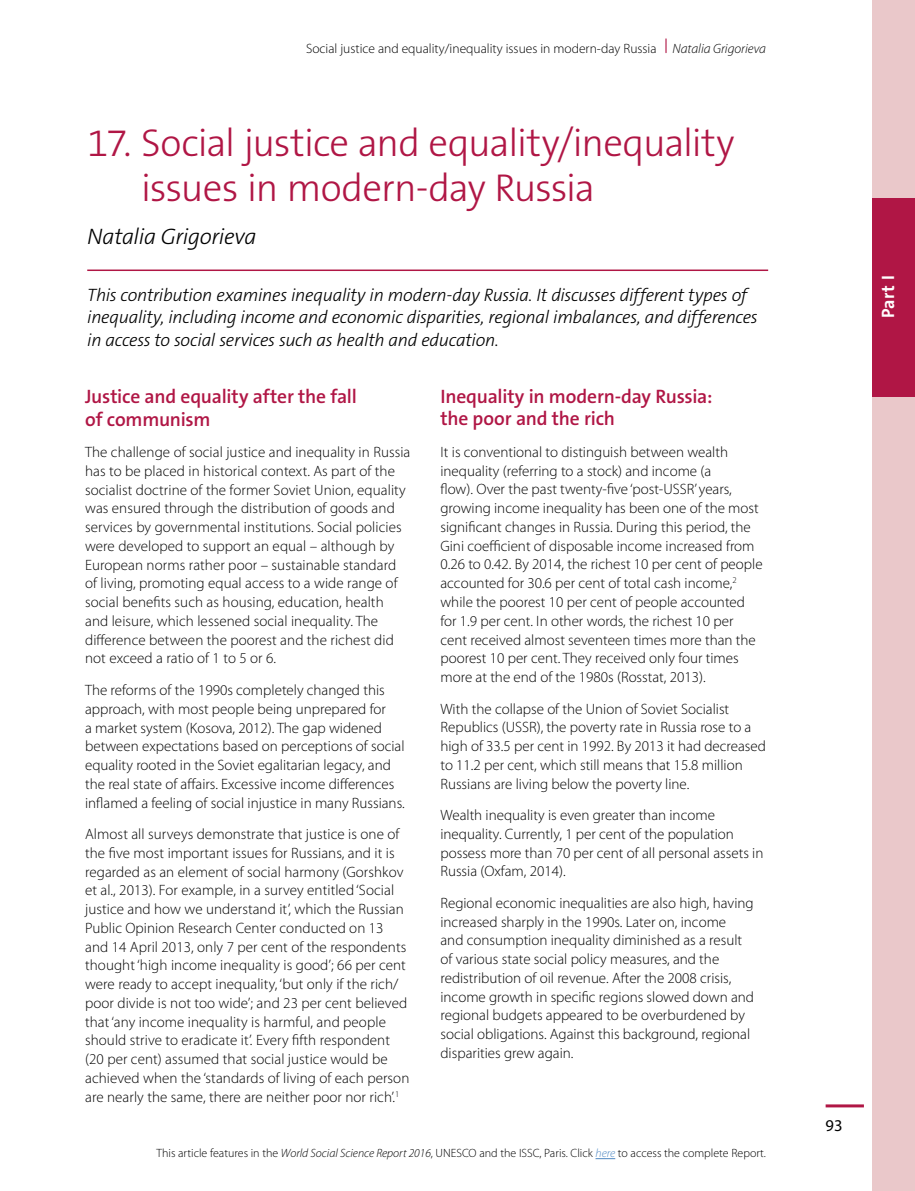
<style>
.page{position:relative;width:915px;height:1191px;background:#fff}
.page>*{position:absolute;margin:0;border:0;box-sizing:border-box;transform-origin:0 0}
.t1{font:300 39px/45px "The Sans B3";letter-spacing:-.03em;color:#b01645}
.T_1_auteur{font:italic 300 22.5px "The Sans B3";letter-spacing:-.015em;color:#000}
.T_2{font:600 19.5px/22.5px "The Sans B6";letter-spacing:-.015em;color:#b01645}
.T_1_intro_texte{font:italic 300 18px/22.5px "The Sans B3";letter-spacing:-.02em;color:#000}
.t2{font:700 18px "The Sans B7";color:#fff}
.t3{font:16.5px "Myriad Pro";color:#000}
.txt_courant{font:300 15px/18.8px "Myriad Pro";color:#000}
.t4{font:300 13.5px "Myriad Pro";color:#000}
.t5{font:300 12px "Myriad Pro";color:#000}
.s1{font-style:italic}
.s2{font-style:italic;color:#4f88c3}
</style>
<div class="page">
<div style="left:872px;top:0;width:42px;height:1191px;background:#eac8ca"></div>
<hr style="left:825px;top:1104px;width:38px;height:3px;background:#b01645">
<div style="left:872px;top:198px;width:42px;height:198px;background:#b01645"></div>
<svg style="left:665px;top:39px;width:1px;height:14px"></svg>
<hr style="left:87px;top:269px;width:680px;height:2px;background:#b01645">
<svg style="left:595px;top:1158px;width:20px;height:1px"></svg>
<p class="t4" style="left:306px;top:40px;width:461px">Social justice and equality/inequality issues in modern-day Russia <span class="s1">Natalia Grigorieva</span></p>
<p class="t1" style="left:141px;top:122px;width:594px;text-indent:-54px">17. Social justice and equality/inequality issues in modern-day Russia</p>
<p class="T_1_auteur" style="left:87px;top:224px;width:171px">Natalia Grigorieva</p>
<p class="T_1_intro_texte" style="left:87px;top:284px;width:672px">This contribution examines inequality in modern-day Russia. It discusses different types of inequality, including income and economic disparities, regional imbalances, and differences in access to social services such as health and education.</p>
<p class="T_2" style="left:85px;top:386px;width:273px">Justice and equality after the fall of communism</p>
<p class="txt_courant" style="left:85px;top:442px;width:327px">The challenge of social justice and inequality in Russia has to be placed in historical context. As part of the socialist doctrine of the former Soviet Union, equality was ensured through the distribution of goods and services by governmental institutions. Social policies were developed to support an equal – although by European norms rather poor – sustainable standard of living, promoting equal access to a wide range of social benefits such as housing, education, health and leisure, which lessened social inequality. The difference between the poorest and the richest did not exceed a ratio of 1 to 5 or 6.</p>
<p class="txt_courant" style="left:85px;top:680px;width:321px">The reforms of the 1990s completely changed this approach, with most people being unprepared for<br>a market system (Kosova, 2012). The gap widened between expectations based on perceptions of social equality rooted in the Soviet egalitarian legacy, and the real state of affairs. Excessive income differences inflamed a feeling of social injustice in many Russians.</p>
<p class="txt_courant" style="left:85px;top:824px;width:326px">Almost all surveys demonstrate that justice is one of the five most important issues for Russians, and it is regarded as an element of social harmony (Gorshkov et al., 2013). For example, in a survey entitled ‘Social justice and how we understand it’, which the Russian Public Opinion Research Center conducted on 13 and 14 April 2013, only 7 per cent of the respondents thought ‘high income inequality is good’; 66 per cent were ready to accept inequality, ‘but only if the rich/ poor divide is not too wide’; and 23 per cent believed that ‘any income inequality is harmful, and people should strive to eradicate it’. Every fifth respondent (20 per cent) assumed that social justice would be achieved when the ‘standards of living of each person are nearly the same, there are neither poor nor rich’.<sup>1</sup></p>
<p class="T_2" style="left:440px;top:386px;width:273px">Inequality in modern-day Russia: the poor and the rich</p>
<p class="txt_courant" style="left:440px;top:442px;width:323px">It is conventional to distinguish between wealth inequality (referring to a stock) and income (a<br>flow). Over the past twenty-five ‘post-USSR’ years, growing income inequality has been one of the most significant changes in Russia. During this period, the Gini coefficient of disposable income increased from 0.26 to 0.42. By 2014, the richest 10 per cent of people accounted for 30.6 per cent of total cash income,<sup>2 </sup>while the poorest 10 per cent of people accounted for 1.9 per cent. In other words, the richest 10 per cent received almost seventeen times more than the poorest 10 per cent. They received only four times more at the end of the 1980s (Rosstat, 2013).</p>
<p class="txt_courant" style="left:440px;top:699px;width:327px">With the collapse of the Union of Soviet Socialist Republics (USSR), the poverty rate in Russia rose to a high of 33.5 per cent in 1992. By 2013 it had decreased to 11.2 per cent, which still means that 15.8 million Russians are living below the poverty line.</p>
<p class="txt_courant" style="left:440px;top:805px;width:324px">Wealth inequality is even greater than income inequality. Currently, 1 per cent of the population possess more than 70 per cent of all personal assets in Russia (Oxfam, 2014).</p>
<p class="txt_courant" style="left:440px;top:893px;width:315px">Regional economic inequalities are also high, having increased sharply in the 1990s. Later on, income<br>and consumption inequality diminished as a result of various state social policy measures, and the redistribution of oil revenue. After the 2008 crisis, income growth in specific regions slowed down and regional budgets appeared to be overburdened by social obligations. Against this background, regional disparities grew again.</p>
<p class="t5" style="left:156px;top:1146px;width:610px">This article features in the <span class="s1">World Social Science Report 2016</span>, UNESCO and the ISSC, Paris. Click <span class="s2">here</span> to access the complete Report.</p>
<p class="t2" style="left:878px;top:318px;width:44px;rotate:-90deg">Part I</p>
<p class="t3" style="left:825px;top:1116px;width:18px">93</p>
</div>
